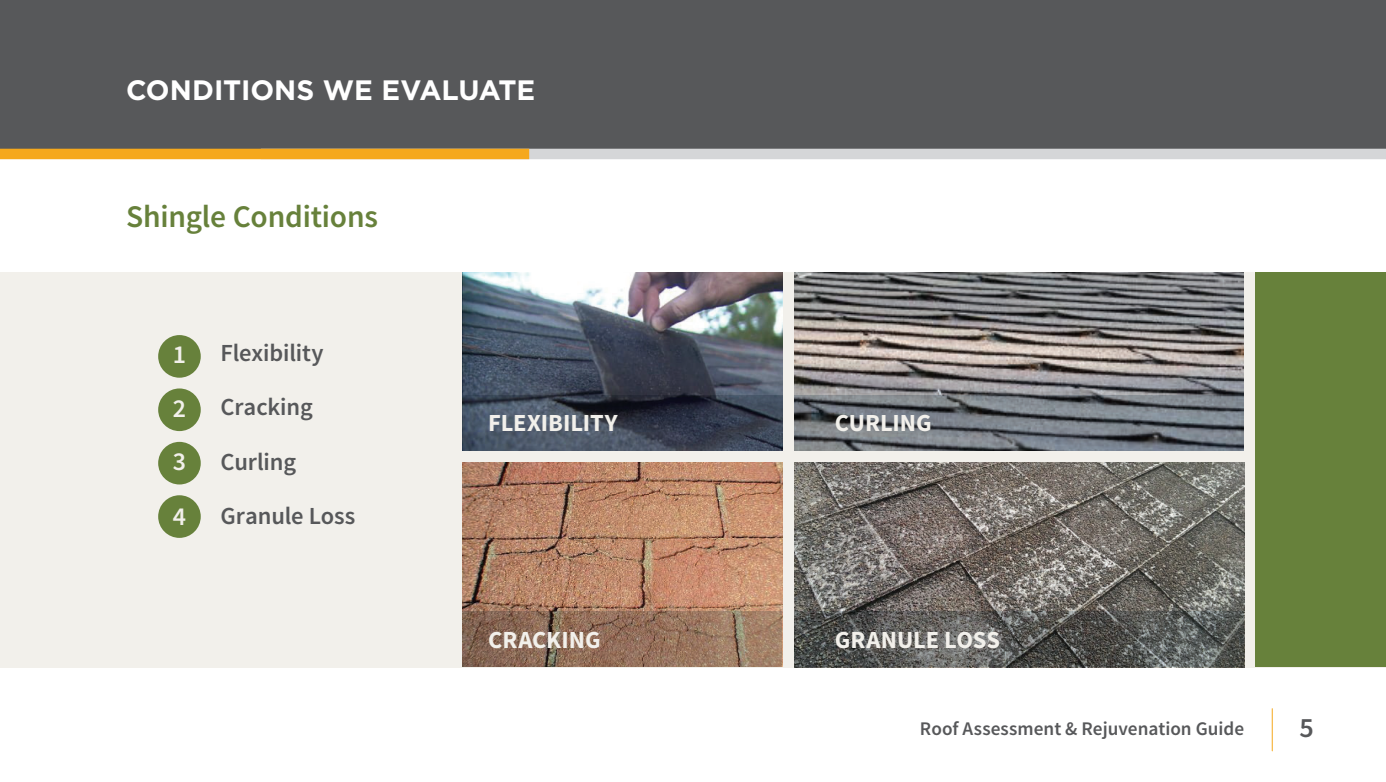
<style>
.page{position:relative;width:1386px;height:782px;background:#fff}
.page>*{position:absolute;margin:0;border:0;box-sizing:border-box;transform-origin:0 0}
.t1{font:600 31.5px "Source Sans Pro";letter-spacing:-.005em;color:#67813b}
.t2{font:700 28px "Gotham";letter-spacing:-.005em;color:#fff}
.t3{font:600 28px "Source Sans Pro";color:#57585a}
.t4{font:600 25.9px/53.9px "Source Sans Pro";color:#f2f0eb;text-align:justify}
.t5{font:600 24.5px "Source Sans Pro";letter-spacing:-.005em;color:#57585a}
.t6{font:700 24.5px "Source Sans Pro";color:#f2f0eb}
.t7{font:600 19.25px "Source Sans Pro";color:#57585a}
</style>
<div class="page">
<div style="left:0;top:0;width:1386px;height:149px;background:#57585a"></div>
<div style="left:261px;top:149px;width:1125px;height:10px;background:#d5d6d8"></div>
<hr style="left:1272px;top:708px;width:1px;height:42px;background:#f5a81c">
<div style="left:0;top:149px;width:529px;height:10px;background:#f5a81c"></div>
<div style="left:0;top:272px;width:1386px;height:395px;background:#f2f0eb"></div>
<img style="left:462px;top:272px;width:320px;height:179px">
<img style="left:794px;top:272px;width:450px;height:178px">
<img style="left:462px;top:462px;width:320px;height:149px">
<img style="left:794px;top:462px;width:450px;height:205px">
<div style="left:158px;top:335px;width:43px;height:42px;background:#67813b;border-radius:50%"></div>
<div style="left:158px;top:388px;width:43px;height:43px;background:#67813b;border-radius:50%"></div>
<div style="left:158px;top:441px;width:43px;height:43px;background:#67813b;border-radius:50%"></div>
<div style="left:158px;top:495px;width:43px;height:42px;background:#67813b;border-radius:50%"></div>
<div style="left:1255px;top:272px;width:131px;height:393px;background:#67813b"></div>
<svg style="left:463px;top:395px;width:319px;height:55px;background:#3c4454"></svg>
<svg style="left:795px;top:395px;width:449px;height:55px;background:#686e75"></svg>
<svg style="left:795px;top:611px;width:449px;height:55px;background:#5a5b58"></svg>
<svg style="left:462px;top:611px;width:320px;height:55px;background:#90705b"></svg>
<p class="t2" style="left:126px;top:77px;width:411px">CONDITIONS WE EVALUATE</p>
<p class="t1" style="left:126px;top:203px;width:254px">Shingle Conditions</p>
<p class="t4" style="left:173px;top:330px;width:15px">1<br>2<br>3<br>4</p>
<p class="t5" style="left:220px;top:342px;width:105px">Flexibility</p>
<p class="t5" style="left:220px;top:397px;width:94px">Cracking</p>
<p class="t5" style="left:220px;top:451px;width:77px">Curling</p>
<p class="t5" style="left:220px;top:505px;width:136px">Granule Loss</p>
<p class="t6" style="left:488px;top:412px;width:131px">FLEXIBILITY</p>
<p class="t6" style="left:835px;top:412px;width:99px">CURLING</p>
<p class="t6" style="left:488px;top:629px;width:114px">CRACKING</p>
<p class="t6" style="left:835px;top:629px;width:167px">GRANULE LOSS</p>
<p class="t7" style="left:920px;top:720px;width:326px">Roof Assessment &amp; Rejuvenation Guide</p>
<p class="t3" style="left:1299px;top:715px;width:16px">5</p>
</div>
